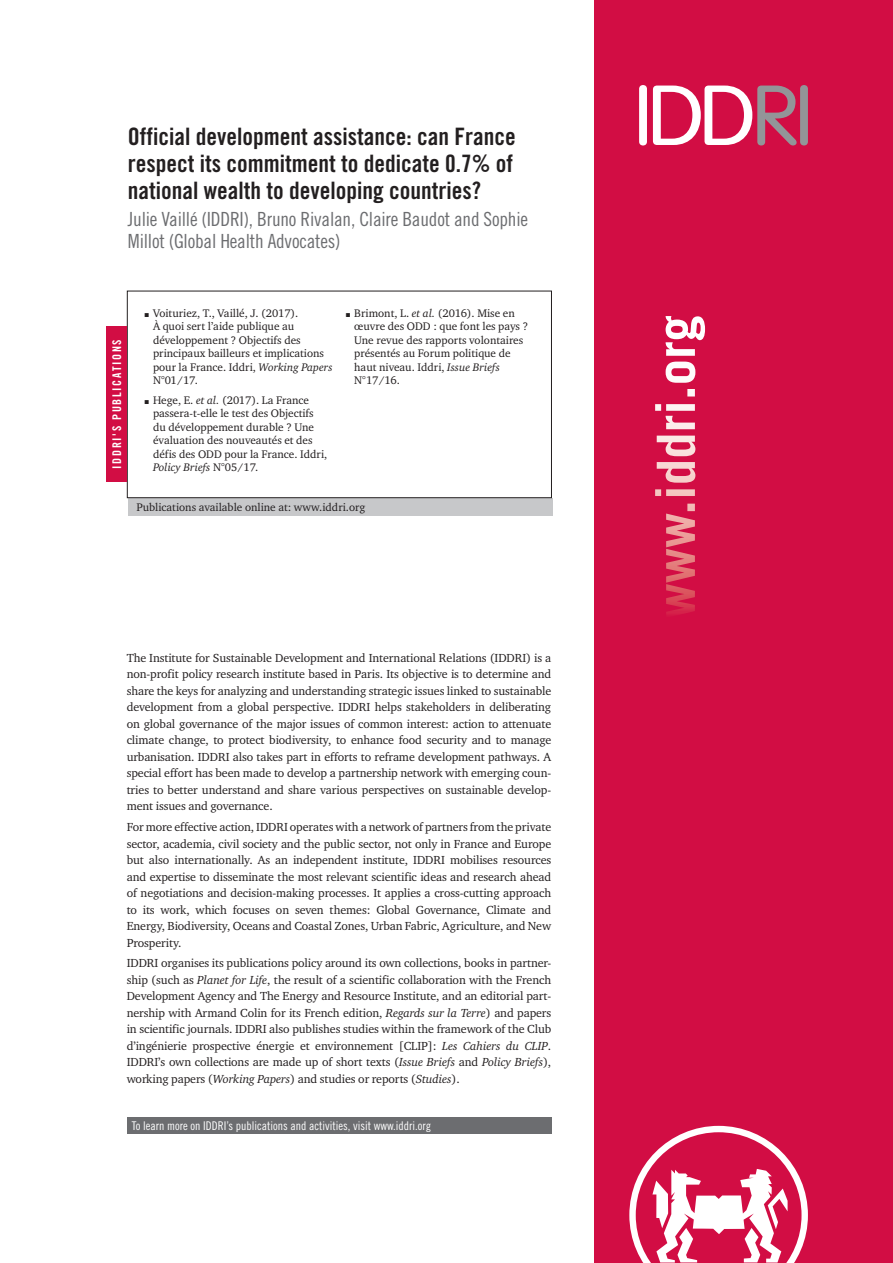
<style>
.page{position:relative;width:893px;height:1263px;background:#fff}
.page>*{position:absolute;margin:0;border:0;box-sizing:border-box;transform-origin:0 0}
.t4e{font:24px/27px "Trade Gothic LT Std Bd Cn 20";color:#231f20;text-align:justify}
.auteur4e{font:19.5px/22.5px "Trade Gothic LT Std Cn 18";letter-spacing:-.01em;color:#6c6d70}
.Texte4eFR{font:12px/16.5px "Charter ITC";letter-spacing:-.01em;color:#231f20;text-align:justify}
.txtTableau{font:12px "Trade Gothic LT Std Cn 18";color:#fff}
.t1{font:12px "Trade Gothic LT Std Bd Cn 20";letter-spacing:.14em;color:#fff}
.txtBiblio2{font:11.25px/13.5px "Charter ITC";color:#231f20}
.s1{font-style:italic}
</style>
<div class="page">
<div style="left:594px;top:0;width:299px;height:1263px;background:#d20d44"></div>
<svg style="left:655px;top:316px;width:50px;height:299px"></svg>
<div style="left:639px;top:85px;width:8px;height:60px;background:#fff;border-radius:4px"></div>
<svg style="left:653px;top:86px;width:144px;height:59px"></svg>
<div style="left:800px;top:85px;width:8px;height:60px;background:#939598;border-radius:4px"></div>
<svg style="left:629px;top:1126px;width:179px;height:137px"></svg>
<div style="left:128px;top:1117px;width:424px;height:17px;background:#6c6d70"></div>
<div style="left:128px;top:498px;width:424px;height:17px;background:#c7c8ca"></div>
<div style="left:127px;top:291px;width:425px;height:207px;border:1px solid #231f20"></div>
<div style="left:107px;top:326px;width:20px;height:156px;background:#d20d44"></div>
<p class="t4e" style="left:128px;top:123px;width:389px">Official development assistance: can France respect its commitment to dedicate 0.7% of national wealth to developing countries?</p>
<p class="auteur4e" style="left:128px;top:207px;width:402px">Julie Vaillé (IDDRI), Bruno Rivalan, Claire Baudot and Sophie<br>Millot (Global Health Advocates)</p>
<p class="t1" style="left:110px;top:469px;width:131px;rotate:-90deg">IDDRI'S PUBLICATIONS</p>
<p class="txtBiblio2" style="left:153px;top:306px;width:181px">Voituriez, T., Vaillé, J. (2017).<br>À quoi sert l’aide publique au développement ? Objectifs des principaux bailleurs et implications pour la France. Iddri, <span class="s1">Working Papers<br></span>N°01/17.</p>
<p class="txtBiblio2" style="left:153px;top:393px;width:176px">Hege, E. <span class="s1">et al.</span> (2017). La France passera-t-elle le test des Objectifs du développement durable ? Une évaluation des nouveautés et des défis des ODD pour la France. Iddri,<br><span class="s1">Policy Briefs</span> N°05/17.</p>
<p class="txtBiblio2" style="left:354px;top:306px;width:175px">Brimont, L. <span class="s1">et al.</span> (2016). Mise en œuvre des ODD : que font les pays ?<br>Une revue des rapports volontaires présentés au Forum politique de haut niveau. Iddri, <span class="s1">Issue Briefs<br></span>N°17/16.</p>
<p class="txtBiblio2" style="left:136px;top:500px;width:231px">Publications available online at: www.iddri.org</p>
<p class="Texte4eFR" style="left:127px;top:649px;width:426px">The Institute for Sustainable Development and International Relations (IDDRI) is a non-profit policy research institute based in Paris. Its objective is to determine and share the keys for analyzing and understanding strategic issues linked to sustainable development from a global perspective. IDDRI helps stakeholders in deliberating on global governance of the major issues of common interest: action to attenuate climate change, to protect biodiversity, to enhance food security and to manage urbanisation. IDDRI also takes part in efforts to reframe development pathways. A special effort has been made to develop a partnership network with emerging coun&shy;tries to better understand and share various perspectives on sustainable develop&shy;ment issues and governance.</p>
<p class="Texte4eFR" style="left:127px;top:819px;width:426px">For more effective action, IDDRI operates with a network of partners from the private sector, academia, civil society and the public sector, not only in France and Europe but also internationally. As an independent institute, IDDRI mobilises resources and expertise to disseminate the most relevant scientific ideas and research ahead of negotiations and decision-making processes. It applies a cross-cutting approach to its work, which focuses on seven themes: Global Governance, Climate and Energy, Biodiversity, Oceans and Coastal Zones, Urban Fabric, Agriculture, and New Prosperity.</p>
<p class="Texte4eFR" style="left:127px;top:955px;width:426px">IDDRI organises its publications policy around its own collections, books in partner&shy;ship (such as <span class="s1">Planet for Life</span>, the result of a scientific collaboration with the French Development Agency and The Energy and Resource Institute, and an editorial part&shy;nership with Armand Colin for its French edition, <span class="s1">Regards sur la Terre</span>) and papers in scientific journals. IDDRI also publishes studies within the framework of the Club d’ingénierie prospective énergie et environnement [CLIP]: <span class="s1">Les Cahiers du CLIP</span>.<br>IDDRI’s own collections are made up of short texts (<span class="s1">Issue Briefs</span> and <span class="s1">Policy Briefs</span>), working papers (<span class="s1">Working Papers</span>) and studies or reports (<span class="s1">Studies</span>).</p>
<p class="txtTableau" style="left:132px;top:1119px;width:301px">To learn more on IDDRI’s publications and activities, visit www.iddri.org</p>
</div>
